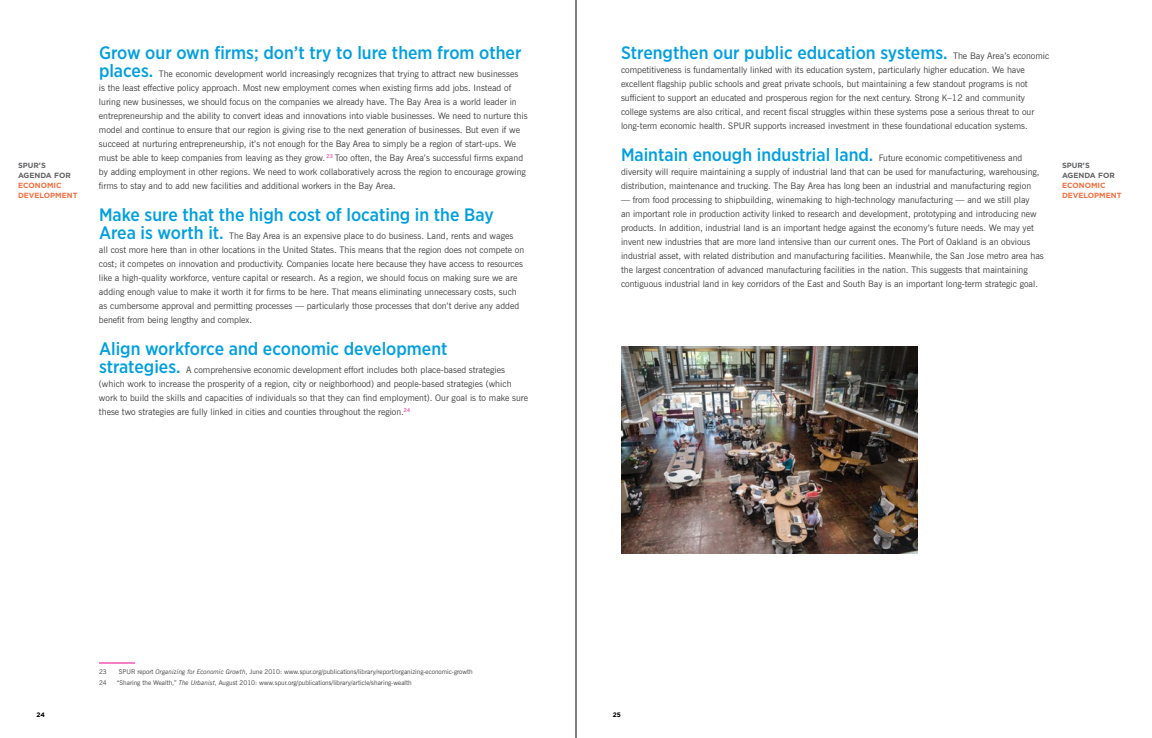
<style>
.page{position:relative;width:1152px;height:738px;background:#fff}
.page>*{position:absolute;margin:0;border:0;box-sizing:border-box;transform-origin:0 0}
.t1{font:500 18px "Gotham Narrow";color:#009fdf}
.t2{font:9px/14px "News Gothic BT";color:#414042}
.t3{font:700 7.5px/10px "Gotham";color:#f37043}
.t4{font:700 7.5px/10px "Gotham";color:#636466}
.t5{font:6.5px "News Gothic BT";color:#414042}
.t6{font:700 6.5px "Gotham";color:#000}
.s1{font-family:"Gotham Narrow";font-weight:500;font-size:18px;color:#009fdf}
.s2{font-family:"News Gothic BT";font-weight:400;font-size:9px;color:#414042}
.s3{font-style:italic}
</style>
<div class="page">
<hr style="left:576px;top:0;width:1px;height:738px;background:#000">
<hr style="left:99px;top:663px;width:36px;height:1px;background:#ec008c">
<img style="left:621px;top:346px;width:297px;height:207px">
<p class="t4" style="left:18px;top:160px;width:54px">SPUR'S<br>AGENDA FOR</p>
<p class="t3" style="left:18px;top:180px;width:61px">ECONOMIC<br>DEVELOPMENT</p>
<h1 class="t1" style="left:99px;top:42px;width:424px">Grow our own firms; don’t try to lure them from other</h1>
<p class="t2" style="left:99px;top:67px;width:430px"><span class="s1">places.</span> The economic development world increasingly recognizes that trying to attract new businesses<br>is the least effective policy approach. Most new employment comes when existing firms add jobs. Instead of luring new businesses, we should focus on the companies we already have. The Bay Area is a world leader in entrepreneurship and the ability to convert ideas and innovations into viable businesses. We need to nurture this model and continue to ensure that our region is giving rise to the next generation of businesses. But even if we succeed at nurturing entrepreneurship, it’s not enough for the Bay Area to simply be a region of start-ups. We must be able to keep companies from leaving as they grow.<sup>1</sup><sup>23</sup> Too often, the Bay Area’s successful firms expand by adding employment in other regions. We need to work collaboratively across the region to encourage growing firms to stay and to add new facilities and additional workers in the Bay Area.</p>
<h1 class="t1" style="left:99px;top:204px;width:396px">Make sure that the high cost of locating in the Bay</h1>
<p class="t2" style="left:99px;top:229px;width:427px"><span class="s1">Area is worth it.</span> The Bay Area is an expensive place to do business. Land, rents and wages all cost more here than in other locations in the United States. This means that the region does not compete on cost; it competes on innovation and productivity. Companies locate here because they have access to resources like a high-quality workforce, venture capital or research. As a region, we should focus on making sure we are adding enough value to make it worth it for firms to be here. That means eliminating unnecessary costs, such as cumbersome approval and permitting processes — particularly those processes that don’t derive any added benefit from being lengthy and complex.</p>
<h1 class="t1" style="left:99px;top:338px;width:350px">Align workforce and economic development</h1>
<p class="t2" style="left:99px;top:363px;width:431px"><span class="s1">strategies.</span> A comprehensive economic development effort includes both place-based strategies (which work to increase the prosperity of a region, city or neighborhood) and people-based strategies (which work to build the skills and capacities of individuals so that they can find employment). Our goal is to make sure these two strategies are fully linked in cities and counties throughout the region.<sup>24</sup></p>
<h1 class="t1" style="left:621px;top:42px;width:430px">Strengthen our public education systems. <span class="s2">The Bay Area’s economic</span></h1>
<p class="t2" style="left:621px;top:63px;width:415px">competitiveness is fundamentally linked with its education system, particularly higher education. We have excellent flagship public schools and great private schools, but maintaining a few standout programs is not sufficient to support an educated and prosperous region for the next century. Strong K–12 and community college systems are also critical, and recent fiscal struggles within these systems pose a serious threat to our long-term economic health. SPUR supports increased investment in these foundational education systems.</p>
<p class="t2" style="left:621px;top:151px;width:420px"><span class="s1">Maintain enough industrial land.</span> Future economic competitiveness and diversity will require maintaining a supply of industrial land that can be used for manufacturing, warehousing, distribution, maintenance and trucking. The Bay Area has long been an industrial and manufacturing region</p>
<p class="t2" style="left:621px;top:193px;width:424px">— from food processing to shipbuilding, winemaking to high-technology manufacturing — and we still play<br>an important role in production activity linked to research and development, prototyping and introducing new products. In addition, industrial land is an important hedge against the economy’s future needs. We may yet invent new industries that are more land intensive than our current ones. The Port of Oakland is an obvious industrial asset, with related distribution and manufacturing facilities. Meanwhile, the San Jose metro area has the largest concentration of advanced manufacturing facilities in the nation. This suggests that maintaining contiguous industrial land in key corridors of the East and South Bay is an important long-term strategic goal.</p>
<p class="t4" style="left:1062px;top:160px;width:54px">SPUR'S<br>AGENDA FOR</p>
<p class="t3" style="left:1062px;top:180px;width:61px">ECONOMIC<br>DEVELOPMENT</p>
<p class="t5" style="left:99px;top:668px;width:9px">23</p>
<p class="t5" style="left:119px;top:668px;width:355px">SPUR report <span class="s3">Organizing for Economic Growth</span>, June 2010: www.spur.org/publications/library/report/organizing-economic-growth</p>
<p class="t5" style="left:99px;top:679px;width:9px">24</p>
<p class="t5" style="left:117px;top:679px;width:296px">“Sharing the Wealth,” <span class="s3">The Urbanist</span>, August 2010: www.spur.org/publications/library/article/sharing-wealth</p>
<p class="t6" style="left:37px;top:711px;width:10px">24</p>
<p class="t6" style="left:613px;top:711px;width:10px">25</p>
</div>
